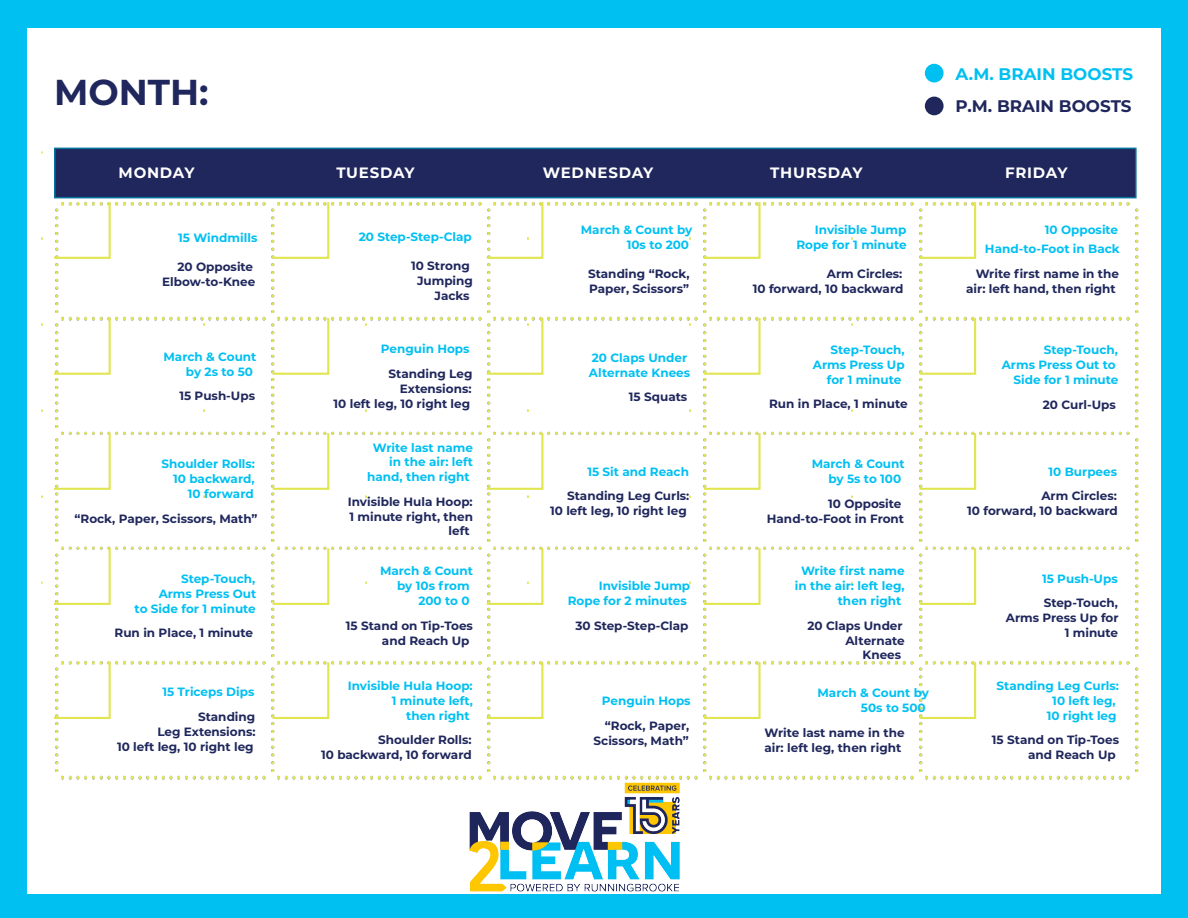
<style>
.page{position:relative;width:1188px;height:918px;background:#fff}
.page>*{position:absolute;margin:0;border:0;box-sizing:border-box;transform-origin:0 0}
.t1{font:700 36px "Montserrat";color:#1f275c}
.t2{font:700 16.8px "Montserrat";color:#00c0f2}
.t3{font:700 16.8px "Montserrat";color:#1f275c}
.t4{font:700 15px "Montserrat";letter-spacing:.05em;color:#fff}
.t5{font:700 12px/15px "Montserrat";color:#1f275c;text-align:right}
.t6{font:700 12px/15px "Montserrat";color:#00c0f2;text-align:right}
</style>
<div class="page">
<div style="left:0;top:895px;width:1188px;height:23px;background:#00c0f2"></div>
<div style="left:0;top:0;width:1188px;height:27px;background:#00c0f2"></div>
<div style="left:0;top:0;width:26px;height:918px;background:#00c0f2"></div>
<div style="left:1161px;top:0;width:27px;height:918px;background:#00c0f2"></div>
<img style="left:115px;top:202px;width:151px;height:4px">
<img style="left:55px;top:263px;width:3px;height:49px">
<img style="left:331px;top:202px;width:151px;height:4px">
<img style="left:271px;top:263px;width:3px;height:49px">
<img style="left:547px;top:202px;width:151px;height:4px">
<img style="left:487px;top:263px;width:3px;height:49px">
<img style="left:763px;top:202px;width:151px;height:4px">
<img style="left:703px;top:263px;width:3px;height:49px">
<img style="left:979px;top:202px;width:151px;height:4px">
<img style="left:919px;top:263px;width:3px;height:49px">
<img style="left:1135px;top:208px;width:3px;height:104px">
<img style="left:115px;top:317px;width:151px;height:4px">
<img style="left:55px;top:378px;width:3px;height:49px">
<img style="left:331px;top:317px;width:151px;height:4px">
<img style="left:271px;top:378px;width:3px;height:49px">
<img style="left:547px;top:317px;width:151px;height:4px">
<img style="left:487px;top:378px;width:3px;height:49px">
<img style="left:763px;top:317px;width:151px;height:4px">
<img style="left:703px;top:378px;width:3px;height:49px">
<img style="left:979px;top:317px;width:151px;height:4px">
<img style="left:919px;top:378px;width:3px;height:49px">
<img style="left:1135px;top:323px;width:3px;height:104px">
<img style="left:115px;top:431px;width:151px;height:4px">
<img style="left:55px;top:492px;width:3px;height:50px">
<img style="left:331px;top:431px;width:151px;height:4px">
<img style="left:271px;top:492px;width:3px;height:50px">
<img style="left:547px;top:431px;width:151px;height:4px">
<img style="left:487px;top:500px;width:3px;height:42px">
<img style="left:763px;top:431px;width:151px;height:4px">
<img style="left:703px;top:492px;width:3px;height:50px">
<img style="left:979px;top:431px;width:151px;height:4px">
<img style="left:919px;top:492px;width:3px;height:50px">
<img style="left:1135px;top:438px;width:3px;height:104px">
<img style="left:115px;top:546px;width:151px;height:4px">
<img style="left:55px;top:607px;width:3px;height:50px">
<img style="left:331px;top:546px;width:151px;height:4px">
<img style="left:271px;top:607px;width:3px;height:50px">
<img style="left:547px;top:546px;width:151px;height:4px">
<img style="left:487px;top:607px;width:3px;height:50px">
<img style="left:763px;top:546px;width:151px;height:4px">
<img style="left:703px;top:607px;width:3px;height:50px">
<img style="left:979px;top:546px;width:151px;height:4px">
<img style="left:919px;top:607px;width:3px;height:50px">
<img style="left:1135px;top:553px;width:3px;height:104px">
<img style="left:115px;top:661px;width:151px;height:4px">
<img style="left:55px;top:722px;width:3px;height:49px">
<img style="left:331px;top:661px;width:151px;height:4px">
<img style="left:271px;top:722px;width:3px;height:49px">
<img style="left:547px;top:661px;width:151px;height:4px">
<img style="left:487px;top:722px;width:3px;height:49px">
<img style="left:763px;top:661px;width:151px;height:4px">
<img style="left:703px;top:722px;width:3px;height:49px">
<img style="left:979px;top:661px;width:151px;height:4px">
<img style="left:919px;top:722px;width:3px;height:49px">
<img style="left:1135px;top:667px;width:3px;height:104px">
<img style="left:62px;top:776px;width:204px;height:4px">
<img style="left:278px;top:776px;width:181px;height:4px">
<img style="left:686px;top:776px;width:12px;height:4px">
<img style="left:710px;top:776px;width:204px;height:4px">
<img style="left:926px;top:776px;width:204px;height:4px">
<div style="left:55px;top:148px;width:1081px;height:50px;background:#1f275c"></div>
<div style="left:54px;top:148px;width:1083px;height:50px;border:2px solid #07739a"></div>
<svg style="left:54px;top:202px;width:57px;height:57px"></svg>
<svg style="left:54px;top:316px;width:57px;height:59px"></svg>
<svg style="left:54px;top:431px;width:57px;height:59px"></svg>
<svg style="left:54px;top:546px;width:57px;height:59px"></svg>
<svg style="left:54px;top:661px;width:57px;height:58px"></svg>
<svg style="left:271px;top:202px;width:59px;height:57px"></svg>
<svg style="left:271px;top:316px;width:59px;height:59px"></svg>
<svg style="left:271px;top:431px;width:59px;height:59px"></svg>
<svg style="left:271px;top:546px;width:59px;height:59px"></svg>
<svg style="left:271px;top:661px;width:59px;height:58px"></svg>
<svg style="left:486px;top:202px;width:58px;height:57px"></svg>
<svg style="left:486px;top:316px;width:58px;height:59px"></svg>
<svg style="left:486px;top:431px;width:58px;height:67px"></svg>
<svg style="left:486px;top:546px;width:58px;height:59px"></svg>
<svg style="left:486px;top:661px;width:58px;height:58px"></svg>
<svg style="left:703px;top:202px;width:58px;height:57px"></svg>
<svg style="left:703px;top:316px;width:58px;height:59px"></svg>
<svg style="left:703px;top:431px;width:58px;height:59px"></svg>
<svg style="left:703px;top:546px;width:58px;height:59px"></svg>
<svg style="left:703px;top:661px;width:58px;height:58px"></svg>
<svg style="left:919px;top:202px;width:58px;height:57px"></svg>
<svg style="left:919px;top:316px;width:58px;height:59px"></svg>
<svg style="left:919px;top:431px;width:58px;height:59px"></svg>
<svg style="left:919px;top:546px;width:58px;height:59px"></svg>
<svg style="left:919px;top:661px;width:58px;height:58px"></svg>
<div style="left:925px;top:64px;width:19px;height:18px;background:#00c0f2;border-radius:50%"></div>
<div style="left:925px;top:97px;width:19px;height:18px;background:#1f275c;border-radius:50%"></div>
<img style="left:463px;top:776px;width:222px;height:119px">
<h1 class="t1" style="left:54px;top:66px;width:156px">MONTH:</h1>
<h2 class="t2" style="left:956px;top:62px;width:179px">A.M. BRAIN BOOSTS</h2>
<h2 class="t3" style="left:956px;top:94px;width:178px">P.M. BRAIN BOOSTS</h2>
<p class="t4" style="left:119px;top:161px;width:78px">MONDAY</p>
<p class="t4" style="left:336px;top:161px;width:80px">TUESDAY</p>
<p class="t4" style="left:543px;top:161px;width:112px">WEDNESDAY</p>
<p class="t4" style="left:770px;top:161px;width:94px">THURSDAY</p>
<p class="t4" style="left:1005px;top:161px;width:64px">FRIDAY</p>
<p class="t6" style="left:178px;top:230px;width:81px">15 Windmills</p>
<p class="t5" style="left:162px;top:259px;width:95px">20 Opposite<br>Elbow-to-Knee</p>
<p class="t6" style="left:163px;top:348px;width:94px">March &amp; Count by 2s to 50</p>
<p class="t5" style="left:179px;top:388px;width:77px">15 Push-Ups</p>
<p class="t6" style="left:162px;top:456px;width:95px">Shoulder Rolls:<br>10 backward,<br>10 forward</p>
<p class="t5" style="left:75px;top:510px;width:185px">“Rock, Paper, Scissors, Math”</p>
<p class="t6" style="left:135px;top:570px;width:123px">Step-Touch,<br>Arms Press Out<br>to Side for 1 minute</p>
<p class="t5" style="left:115px;top:625px;width:140px">Run in Place, 1 minute</p>
<p class="t6" style="left:162px;top:684px;width:94px">15 Triceps Dips</p>
<p class="t5" style="left:117px;top:709px;width:140px">Standing<br>Leg Extensions:<br>10 left leg, 10 right leg</p>
<p class="t6" style="left:359px;top:229px;width:115px">20 Step-Step-Clap</p>
<p class="t5" style="left:411px;top:258px;width:63px">10 Strong<br>Jumping<br>Jacks</p>
<p class="t6" style="left:381px;top:341px;width:90px">Penguin Hops</p>
<p class="t5" style="left:334px;top:365px;width:140px">Standing Leg<br>Extensions:<br>10 left leg, 10 right leg</p>
<p class="t6" style="left:367px;top:439px;width:107px">Write last name in the air: left hand, then right</p>
<p class="t5" style="left:348px;top:493px;width:127px">Invisible Hula Hoop:<br>1 minute right, then left</p>
<p class="t6" style="left:380px;top:563px;width:94px">March &amp; Count by 10s from<br>200 to 0</p>
<p class="t5" style="left:346px;top:617px;width:129px">15 Stand on Tip-Toes and Reach Up</p>
<p class="t6" style="left:348px;top:677px;width:127px">Invisible Hula Hoop:<br>1 minute left,<br>then right</p>
<p class="t5" style="left:321px;top:732px;width:152px">Shoulder Rolls:<br>10 backward, 10 forward</p>
<p class="t6" style="left:581px;top:221px;width:113px">March &amp; Count by<br>10s to 200</p>
<p class="t5" style="left:588px;top:265px;width:103px;text-align:left">Standing “Rock,<br>Paper, Scissors”</p>
<p class="t6" style="left:589px;top:349px;width:103px;text-align:left">20 Claps Under<br>Alternate Knees</p>
<p class="t5" style="left:629px;top:389px;width:60px">15 Squats</p>
<p class="t6" style="left:587px;top:463px;width:103px">15 Sit and Reach</p>
<p class="t5" style="left:550px;top:488px;width:141px">Standing Leg Curls:<br>10 left leg, 10 right leg</p>
<p class="t6" style="left:568px;top:578px;width:124px">Invisible Jump<br>Rope for 2 minutes</p>
<p class="t5" style="left:575px;top:617px;width:115px">30 Step-Step-Clap</p>
<p class="t6" style="left:602px;top:693px;width:90px">Penguin Hops</p>
<p class="t5" style="left:594px;top:718px;width:97px">“Rock, Paper,<br>Scissors, Math”</p>
<p class="t6" style="left:796px;top:221px;width:112px">Invisible Jump<br>Rope for 1 minute</p>
<p class="t5" style="left:753px;top:265px;width:152px">Arm Circles:<br>10 forward, 10 backward</p>
<p class="t6" style="left:813px;top:342px;width:93px">Step-Touch,<br>Arms Press Up for 1 minute</p>
<p class="t5" style="left:769px;top:396px;width:140px">Run in Place, 1 minute</p>
<p class="t6" style="left:812px;top:456px;width:94px">March &amp; Count by 5s to 100</p>
<p class="t5" style="left:767px;top:495px;width:139px">10 Opposite<br>Hand-to-Foot in Front</p>
<p class="t6" style="left:795px;top:563px;width:111px">Write first name in the air: left leg, then right</p>
<p class="t5" style="left:807px;top:618px;width:99px">20 Claps Under<br>Alternate<br>Knees</p>
<p class="t6" style="left:817px;top:685px;width:113px">March &amp; Count by<br>50s to 500</p>
<p class="t5" style="left:764px;top:724px;width:142px;text-align:left">Write last name in the air: left leg, then right</p>
<p class="t6" style="left:985px;top:219px;width:136px;line-height:19.5px">10 Opposite<br>Hand-to-Foot in Back</p>
<p class="t5" style="left:966px;top:265px;width:155px">Write first name in the air: left hand, then right</p>
<p class="t6" style="left:1002px;top:342px;width:118px">Step-Touch,<br>Arms Press Out to<br>Side for 1 minute</p>
<p class="t5" style="left:1043px;top:396px;width:74px">20 Curl-Ups</p>
<p class="t6" style="left:1049px;top:464px;width:70px">10 Burpees</p>
<p class="t5" style="left:967px;top:488px;width:152px">Arm Circles:<br>10 forward, 10 backward</p>
<p class="t6" style="left:1042px;top:571px;width:77px">15 Push-Ups</p>
<p class="t5" style="left:1006px;top:595px;width:114px">Step-Touch,<br>Arms Press Up for<br>1 minute</p>
<p class="t6" style="left:997px;top:678px;width:124px">Standing Leg Curls:<br>10 left leg,<br>10 right leg</p>
<p class="t5" style="left:992px;top:732px;width:129px">15 Stand on Tip-Toes and Reach Up</p>
</div>
